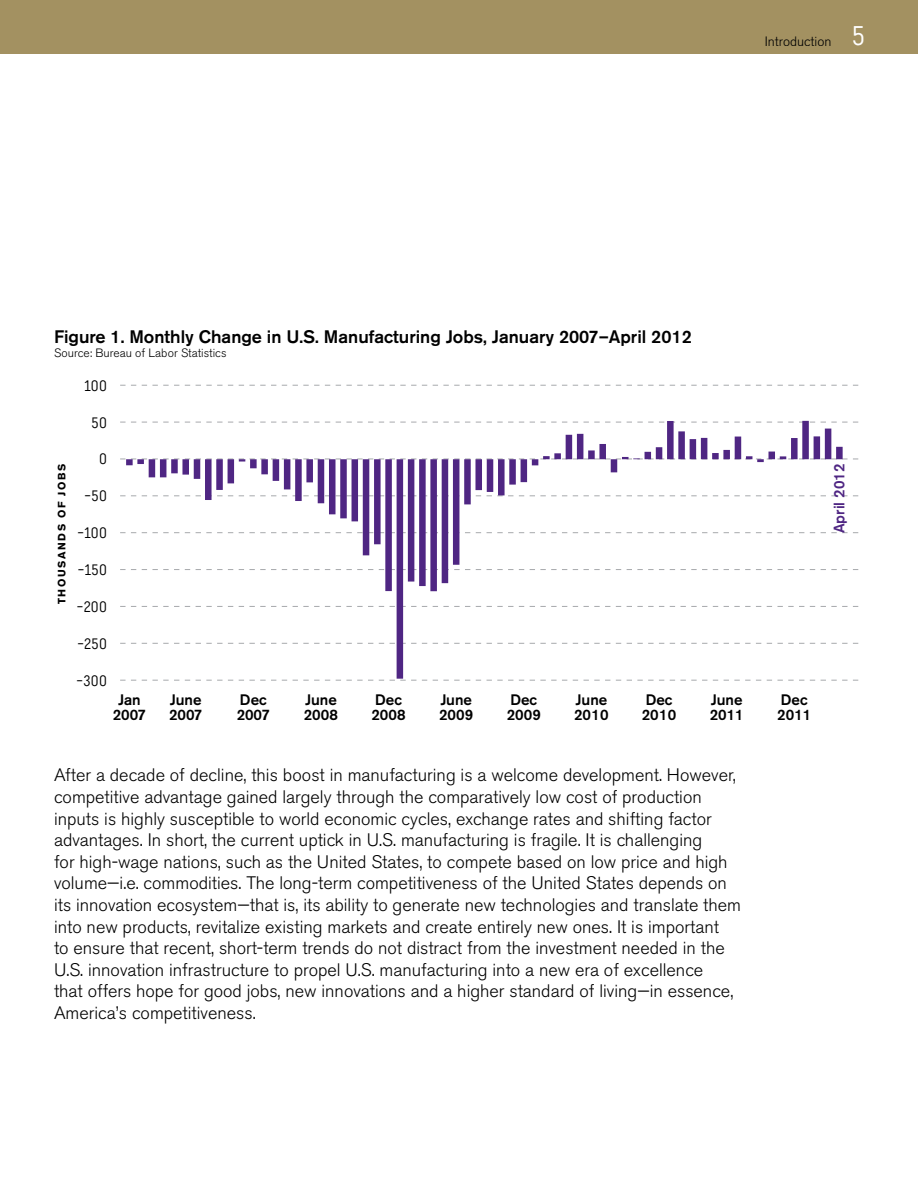
<style>
.page{position:relative;width:918px;height:1188px;background:#fff}
.page>*{position:absolute;margin:0;border:0;box-sizing:border-box;transform-origin:0 0}
.Bullets{font:300 18px/21.6px "Akzidenz Grotesk BE";color:#000}
.t1{font:500 18px "Akzidenz Grotesk BE";color:#000}
.t2{font:500 15.15px/15.1px "Akzidenz Grotesk BE";color:#000}
.t3{font:15.15px "Numbers Claimcheck";letter-spacing:-.005em;color:#000}
.t4{font:500 15.15px "Akzidenz Grotesk BE";color:#4f2683}
.t5{font:300 13.5px "Akzidenz Grotesk BE";color:#000}
.t6{font:300 12px "Akzidenz Grotesk BE";color:#000}
.t7{font:700 10.5px "Akzidenz Grotesk BE";letter-spacing:.15em;color:#000}
.s1{font-family:"Numbers Claimcheck";font-weight:400;font-size:27px;color:#fff}
</style>
<div class="page">
<div style="left:0;top:0;width:918px;height:54px;background:#a39161"></div>
<svg style="left:120px;top:385px;width:739px;height:1px"></svg>
<svg style="left:120px;top:422px;width:739px;height:1px"></svg>
<svg style="left:120px;top:495px;width:739px;height:1px"></svg>
<svg style="left:120px;top:532px;width:739px;height:1px"></svg>
<svg style="left:120px;top:569px;width:739px;height:1px"></svg>
<svg style="left:120px;top:606px;width:739px;height:1px"></svg>
<svg style="left:120px;top:643px;width:739px;height:1px"></svg>
<svg style="left:120px;top:680px;width:739px;height:1px"></svg>
<div style="left:149px;top:459px;width:6px;height:18px;background:#4f2683"></div>
<div style="left:160px;top:459px;width:6px;height:18px;background:#4f2683"></div>
<div style="left:171px;top:459px;width:7px;height:14px;background:#4f2683"></div>
<div style="left:182px;top:459px;width:7px;height:16px;background:#4f2683"></div>
<div style="left:194px;top:459px;width:6px;height:20px;background:#4f2683"></div>
<div style="left:205px;top:459px;width:7px;height:41px;background:#4f2683"></div>
<div style="left:216px;top:459px;width:7px;height:31px;background:#4f2683"></div>
<div style="left:228px;top:459px;width:6px;height:24px;background:#4f2683"></div>
<div style="left:250px;top:459px;width:7px;height:9px;background:#4f2683"></div>
<div style="left:261px;top:459px;width:7px;height:15px;background:#4f2683"></div>
<div style="left:273px;top:459px;width:6px;height:22px;background:#4f2683"></div>
<div style="left:284px;top:459px;width:6px;height:30px;background:#4f2683"></div>
<div style="left:295px;top:459px;width:7px;height:42px;background:#4f2683"></div>
<div style="left:306px;top:459px;width:7px;height:23px;background:#4f2683"></div>
<div style="left:318px;top:459px;width:6px;height:44px;background:#4f2683"></div>
<div style="left:329px;top:459px;width:7px;height:55px;background:#4f2683"></div>
<div style="left:340px;top:459px;width:7px;height:59px;background:#4f2683"></div>
<div style="left:352px;top:459px;width:6px;height:62px;background:#4f2683"></div>
<div style="left:363px;top:459px;width:6px;height:96px;background:#4f2683"></div>
<div style="left:374px;top:459px;width:7px;height:85px;background:#4f2683"></div>
<div style="left:385px;top:459px;width:7px;height:132px;background:#4f2683"></div>
<div style="left:397px;top:459px;width:6px;height:220px;background:#4f2683"></div>
<div style="left:408px;top:459px;width:6px;height:123px;background:#4f2683"></div>
<div style="left:419px;top:459px;width:7px;height:127px;background:#4f2683"></div>
<div style="left:430px;top:459px;width:7px;height:132px;background:#4f2683"></div>
<div style="left:442px;top:459px;width:6px;height:124px;background:#4f2683"></div>
<div style="left:453px;top:459px;width:6px;height:106px;background:#4f2683"></div>
<div style="left:464px;top:459px;width:7px;height:45px;background:#4f2683"></div>
<div style="left:475px;top:459px;width:7px;height:31px;background:#4f2683"></div>
<div style="left:487px;top:459px;width:6px;height:33px;background:#4f2683"></div>
<div style="left:498px;top:459px;width:7px;height:36px;background:#4f2683"></div>
<div style="left:509px;top:459px;width:7px;height:26px;background:#4f2683"></div>
<div style="left:521px;top:459px;width:6px;height:23px;background:#4f2683"></div>
<div style="left:554px;top:453px;width:7px;height:6px;background:#4f2683"></div>
<div style="left:566px;top:435px;width:6px;height:24px;background:#4f2683"></div>
<div style="left:577px;top:434px;width:6px;height:25px;background:#4f2683"></div>
<div style="left:588px;top:450px;width:7px;height:9px;background:#4f2683"></div>
<div style="left:599px;top:444px;width:7px;height:15px;background:#4f2683"></div>
<div style="left:611px;top:459px;width:6px;height:13px;background:#4f2683"></div>
<div style="left:645px;top:452px;width:6px;height:7px;background:#4f2683"></div>
<div style="left:656px;top:447px;width:6px;height:12px;background:#4f2683"></div>
<div style="left:667px;top:421px;width:7px;height:38px;background:#4f2683"></div>
<div style="left:678px;top:431px;width:7px;height:28px;background:#4f2683"></div>
<div style="left:690px;top:439px;width:6px;height:20px;background:#4f2683"></div>
<div style="left:701px;top:438px;width:6px;height:21px;background:#4f2683"></div>
<div style="left:712px;top:453px;width:7px;height:6px;background:#4f2683"></div>
<div style="left:723px;top:450px;width:7px;height:9px;background:#4f2683"></div>
<div style="left:735px;top:437px;width:6px;height:22px;background:#4f2683"></div>
<div style="left:769px;top:452px;width:6px;height:7px;background:#4f2683"></div>
<svg style="left:120px;top:456px;width:739px;height:9px"></svg>
<div style="left:791px;top:438px;width:7px;height:21px;background:#4f2683"></div>
<div style="left:802px;top:421px;width:7px;height:38px;background:#4f2683"></div>
<div style="left:814px;top:436px;width:6px;height:23px;background:#4f2683"></div>
<div style="left:825px;top:429px;width:6px;height:30px;background:#4f2683"></div>
<div style="left:836px;top:447px;width:7px;height:12px;background:#4f2683"></div>
<p class="t5" style="left:765px;top:33px;width:102px">Introduction <span class="s1">5</span></p>
<p class="t1" style="left:54px;top:325px;width:640px">Figure 1. Monthly Change in U.S. Manufacturing Jobs, January 2007–April 2012</p>
<p class="t6" style="left:54px;top:346px;width:174px">Source: Bureau of Labor Statistics</p>
<p class="t3" style="left:84px;top:378px;width:25px">100</p>
<p class="t3" style="left:91px;top:415px;width:17px">50</p>
<p class="t3" style="left:99px;top:452px;width:9px">0</p>
<p class="t3" style="left:84px;top:489px;width:25px">-50</p>
<p class="t3" style="left:77px;top:526px;width:32px">-100</p>
<p class="t3" style="left:77px;top:562px;width:31px">-150</p>
<p class="t3" style="left:76px;top:599px;width:32px">-200</p>
<p class="t3" style="left:77px;top:636px;width:32px">-250</p>
<p class="t3" style="left:76px;top:673px;width:33px">-300</p>
<p class="t7" style="left:56px;top:604px;width:143px;rotate:-90deg">THOUSANDS OF JOBS</p>
<p class="t4" style="left:830px;top:533px;width:71px;rotate:-90deg">April 2012</p>
<p class="t2" style="left:113px;top:692px;width:35px;text-align:center">Jan<br>2007</p>
<p class="t2" style="left:169px;top:692px;width:35px">June<br>2007</p>
<p class="t2" style="left:237px;top:692px;width:35px">Dec<br>2007</p>
<p class="t2" style="left:304px;top:692px;width:36px">June<br>2008</p>
<p class="t2" style="left:371px;top:692px;width:36px">Dec<br>2008</p>
<p class="t2" style="left:439px;top:692px;width:36px">June<br>2009</p>
<p class="t2" style="left:507px;top:692px;width:36px">Dec<br>2009</p>
<p class="t2" style="left:574px;top:692px;width:36px">June<br>2010</p>
<p class="t2" style="left:642px;top:692px;width:36px">Dec<br>2010</p>
<p class="t2" style="left:710px;top:692px;width:35px">June<br>2011</p>
<p class="t2" style="left:777px;top:692px;width:35px">Dec<br>2011</p>
<p class="Bullets" style="left:54px;top:765px;width:689px">After a decade of decline, this boost in manufacturing is a welcome development. However, competitive advantage gained largely through the comparatively low cost of production inputs is highly susceptible to world economic cycles, exchange rates and shifting factor advantages. In short, the current uptick in U.S. manufacturing is fragile. It is challenging<br>for high-wage nations, such as the United States, to compete based on low price and high volume—i.e. commodities. The long-term competitiveness of the United States depends on its innovation ecosystem—that is, its ability to generate new technologies and translate them into new products, revitalize existing markets and create entirely new ones. It is important<br>to ensure that recent, short-term trends do not distract from the investment needed in the U.S. innovation infrastructure to propel U.S. manufacturing into a new era of excellence<br>that offers hope for good jobs, new innovations and a higher standard of living—in essence, America’s competitiveness.</p>
</div>
